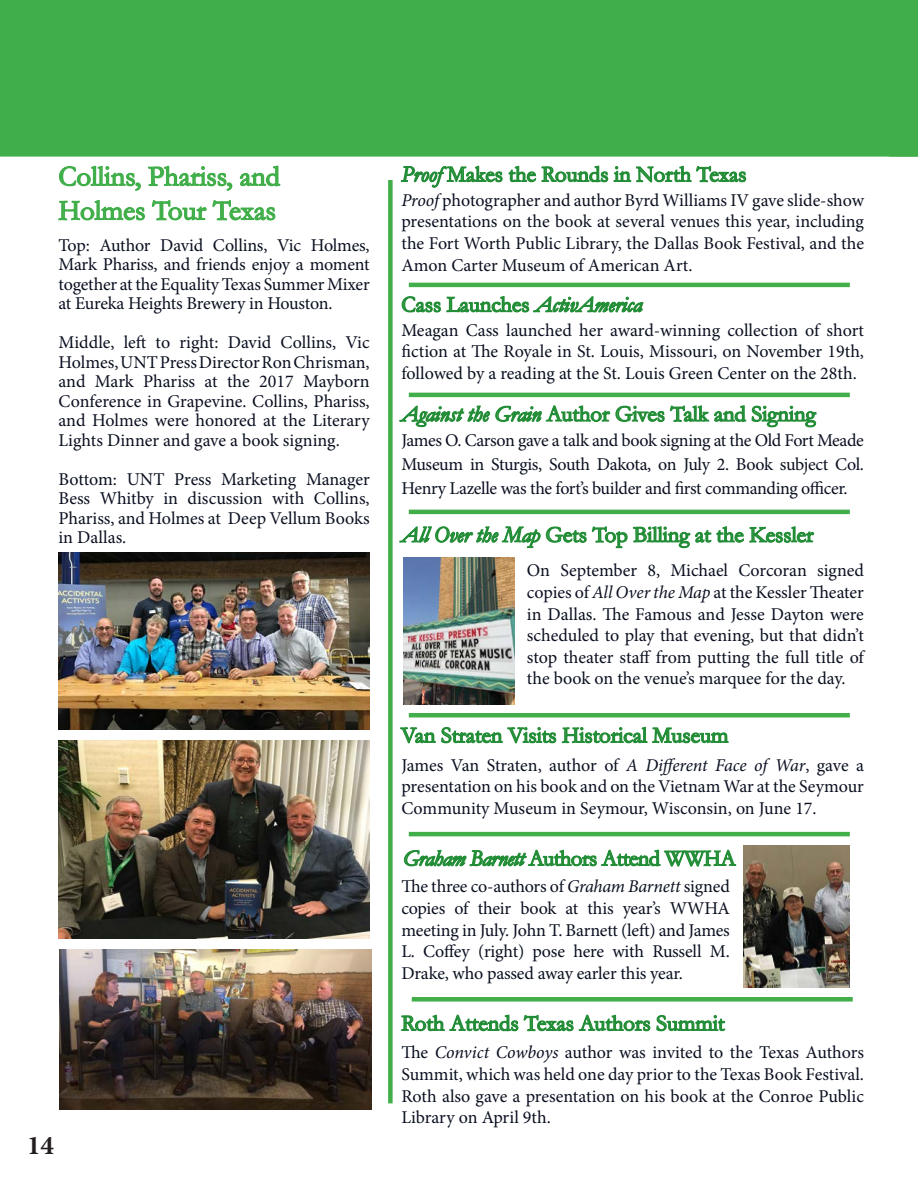
<style>
.page{position:relative;width:918px;height:1188px;background:#fff}
.page>*{position:absolute;margin:0;border:0;box-sizing:border-box;transform-origin:0 0}
.t1{font:28.5px/34.2px "Garamond";color:#40ae49}
.t2{font:700 27px "Minion Pro";color:#231f20}
.t3{font:18px/21.6px "Minion Pro";letter-spacing:-.005em;color:#0a1020;text-align:justify}
.s1{font-style:italic}
</style>
<div class="page">
<div style="left:0;top:0;width:874px;height:157px;background:#40ae49"></div>
<div style="left:388px;top:180px;width:5px;height:923px;background:#40ae49"></div>
<div style="left:874px;top:0;width:44px;height:157px;background:#40ae49"></div>
<svg style="left:59px;top:165px;width:222px;height:26px"></svg>
<svg style="left:58px;top:200px;width:218px;height:21px"></svg>
<img style="left:58px;top:552px;width:312px;height:177px">
<svg style="left:400px;top:30px;width:347px;height:283px"></svg>
<hr style="left:409px;top:283px;width:441px;height:4px;background:#40ae49">
<img style="left:58px;top:741px;width:312px;height:197px">
<img style="left:59px;top:950px;width:312px;height:159px">
<svg style="left:399px;top:392px;width:418px;height:36px"></svg>
<hr style="left:409px;top:393px;width:441px;height:4px;background:#40ae49">
<svg style="left:399px;top:509px;width:417px;height:40px"></svg>
<hr style="left:409px;top:510px;width:441px;height:4px;background:#40ae49">
<hr style="left:409px;top:832px;width:441px;height:4px;background:#40ae49">
<svg style="left:400px;top:713px;width:329px;height:31px"></svg>
<hr style="left:409px;top:713px;width:441px;height:4px;background:#40ae49">
<svg style="left:403px;top:831px;width:334px;height:36px"></svg>
<img style="left:403px;top:557px;width:112px;height:148px">
<svg style="left:401px;top:997px;width:325px;height:35px"></svg>
<img style="left:744px;top:846px;width:105px;height:142px">
<div style="left:412px;top:997px;width:441px;height:5px;background:#40ae49"></div>
<p class="t1" style="left:58px;top:158px;width:223px">Collins, Phariss, and<br>Holmes Tour Texas</p>
<p class="t3" style="left:58px;top:235px;width:313px;line-height:19.5px">Top: Author David Collins, Vic Holmes, Mark Phariss, and friends enjoy a moment together at the Equality Texas Summer Mixer at Eureka Heights Brewery in Houston.</p>
<p class="t3" style="left:58px;top:333px;width:313px;line-height:19.5px">Middle, left to right: David Collins, Vic Holmes, UNT Press Director Ron Chrisman, and Mark Phariss at the 2017 Mayborn Conference in Grapevine. Collins, Phariss, and Holmes were honored at the Literary Lights Dinner and gave a book signing.</p>
<p class="t3" style="left:58px;top:469px;width:313px;line-height:19.5px">Bottom: UNT Press Marketing Manager Bess Whitby in discussion with Collins, Phariss, and Holmes at Deep Vellum Books in Dallas.</p>
<h2 class="t2" style="left:27px;top:1126px;width:28px">14</h2>
<p class="t3" style="left:401px;top:189px;width:464px"><span class="s1">Proof</span> photographer and author Byrd Williams IV gave slide-show presentations on the book at several venues this year, including the Fort Worth Public Library, the Dallas Book Festival, and the Amon Carter Museum of American Art.</p>
<p class="t3" style="left:401px;top:319px;width:464px">Meagan Cass launched her award-winning collection of short fiction at The Royale in St. Louis, Missouri, on November 19th, followed by a reading at the St. Louis Green Center on the 28th.</p>
<p class="t3" style="left:401px;top:429px;width:464px;line-height:24px">James O. Carson gave a talk and book signing at the Old Fort Meade Museum in Sturgis, South Dakota, on July 2. Book subject Col.<br>Henry Lazelle was the fort’s builder and first commanding officer.</p>
<p class="t3" style="left:527px;top:560px;width:339px">On September 8, Michael Corcoran signed copies of <span class="s1">All Over the Map</span> at the Kessler Theater in Dallas. The Famous and Jesse Dayton were scheduled to play that evening, but that didn’t stop theater staff from putting the full title of the book on the venue’s marquee for the day.</p>
<p class="t3" style="left:401px;top:754px;width:464px">James Van Straten, author of <span class="s1">A Different Face of War</span>, gave a presentation on his book and on the Vietnam War at the Seymour Community Museum in Seymour, Wisconsin, on June 17.</p>
<p class="t3" style="left:401px;top:876px;width:330px">The three co-authors of <span class="s1">Graham Barnett</span> signed copies of their book at this year’s WWHA meeting in July. John T. Barnett (left) and James L. Coffey (right) pose here with Russell M.<br>Drake, who passed away earler this year.</p>
<p class="t3" style="left:401px;top:1042px;width:464px">The <span class="s1">Convict Cowboys</span> author was invited to the Texas Authors Summit, which was held one day prior to the Texas Book Festival.<br>Roth also gave a presentation on his book at the Conroe Public Library on April 9th.</p>
</div>
